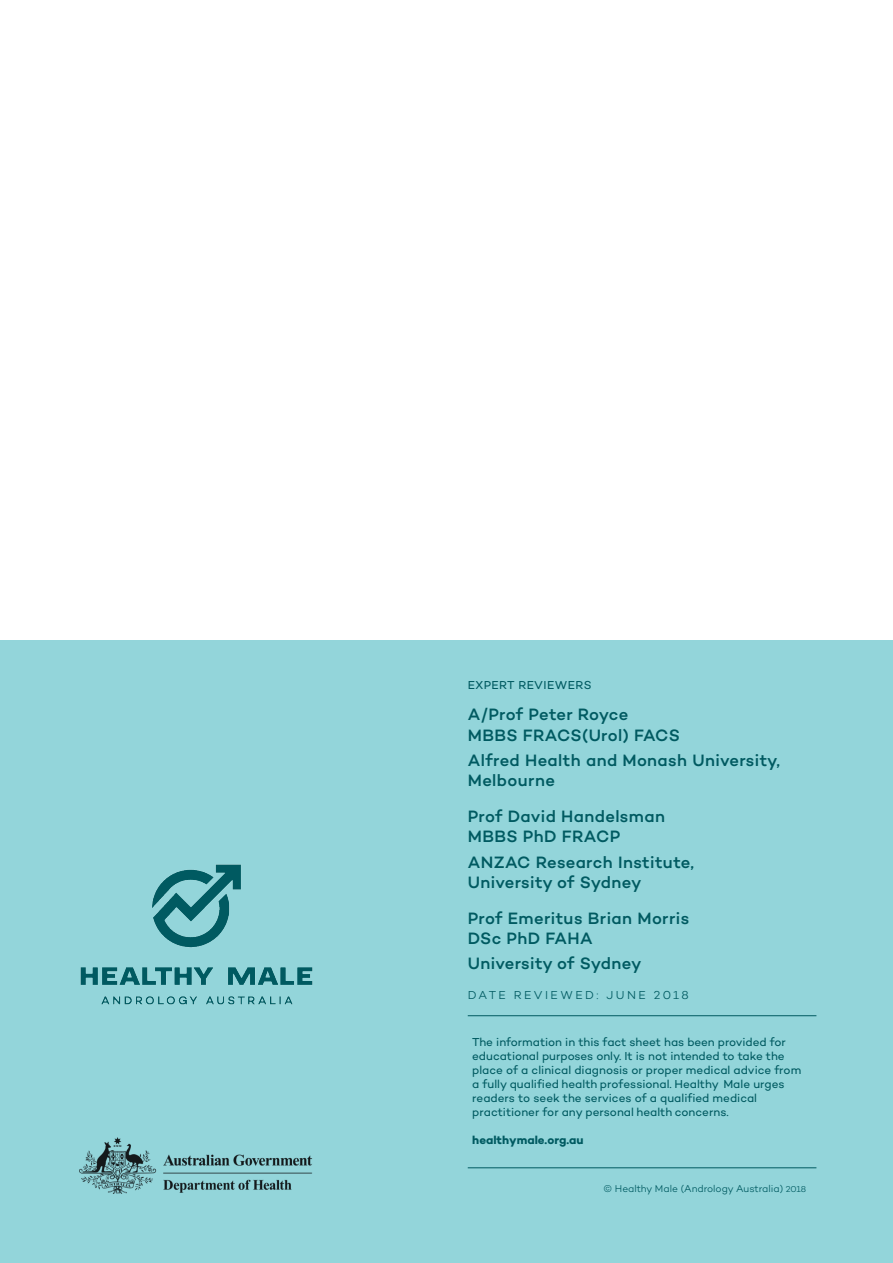
<style>
.page{position:relative;width:893px;height:1263px;background:#fff}
.page>*{position:absolute;margin:0;border:0;box-sizing:border-box;transform-origin:0 0}
.t1{font:500 16.8px/20.1px "Campton";letter-spacing:.02em;color:#005a61}
.t2{font:11.7px/14.1px "Campton";color:#005a61}
.t3{font:300 11.7px "Campton";letter-spacing:.205em;color:#005a61}
.t4{font:700 11.7px "Campton";color:#005a61}
.t5{font:11.7px "Campton";letter-spacing:.035em;color:#005a61}
.t6{font:300 10.05px "Campton";color:#005a61}
.s1{font-size:8.7px}
</style>
<div class="page">
<div style="left:0;top:640px;width:893px;height:623px;background:#93d5da"></div>
<img style="left:80px;top:864px;width:233px;height:141px">
<hr style="left:468px;top:1167px;width:348px;height:1px;background:#005a61">
<hr style="left:468px;top:1015px;width:348px;height:1px;background:#005a61">
<p class="t5" style="left:468px;top:678px;width:125px">EXPERT REVIEWERS</p>
<h1 class="t1" style="left:468px;top:704px;width:214px">A/Prof Peter Royce<br>MBBS FRACS(Urol) FACS</h1>
<h1 class="t1" style="left:468px;top:750px;width:314px">Alfred Health and Monash University,<br>Melbourne</h1>
<h1 class="t1" style="left:468px;top:806px;width:199px">Prof David Handelsman<br>MBBS PhD FRACP</h1>
<h1 class="t1" style="left:468px;top:851px;width:228px">ANZAC Research Institute,<br>University of Sydney</h1>
<h1 class="t1" style="left:468px;top:908px;width:223px">Prof Emeritus Brian Morris<br>DSc PhD FAHA</h1>
<h1 class="t1" style="left:468px;top:953px;width:175px">University of Sydney</h1>
<p class="t3" style="left:468px;top:988px;width:222px">DATE REVIEWED: JUNE 2018</p>
<p class="t2" style="left:472px;top:1034px;width:331px">The information in this fact sheet has been provided for educational purposes only. It is not intended to take the place of a clinical diagnosis or proper medical advice from a fully qualified health professional. Healthy Male urges readers to seek the services of a qualified medical practitioner for any personal health concerns.</p>
<p class="t4" style="left:472px;top:1133px;width:113px">healthymale.org.au</p>
<p class="t6" style="left:603px;top:1183px;width:204px">© Healthy Male (Andrology Australia) <span class="s1">2018</span></p>
</div>
